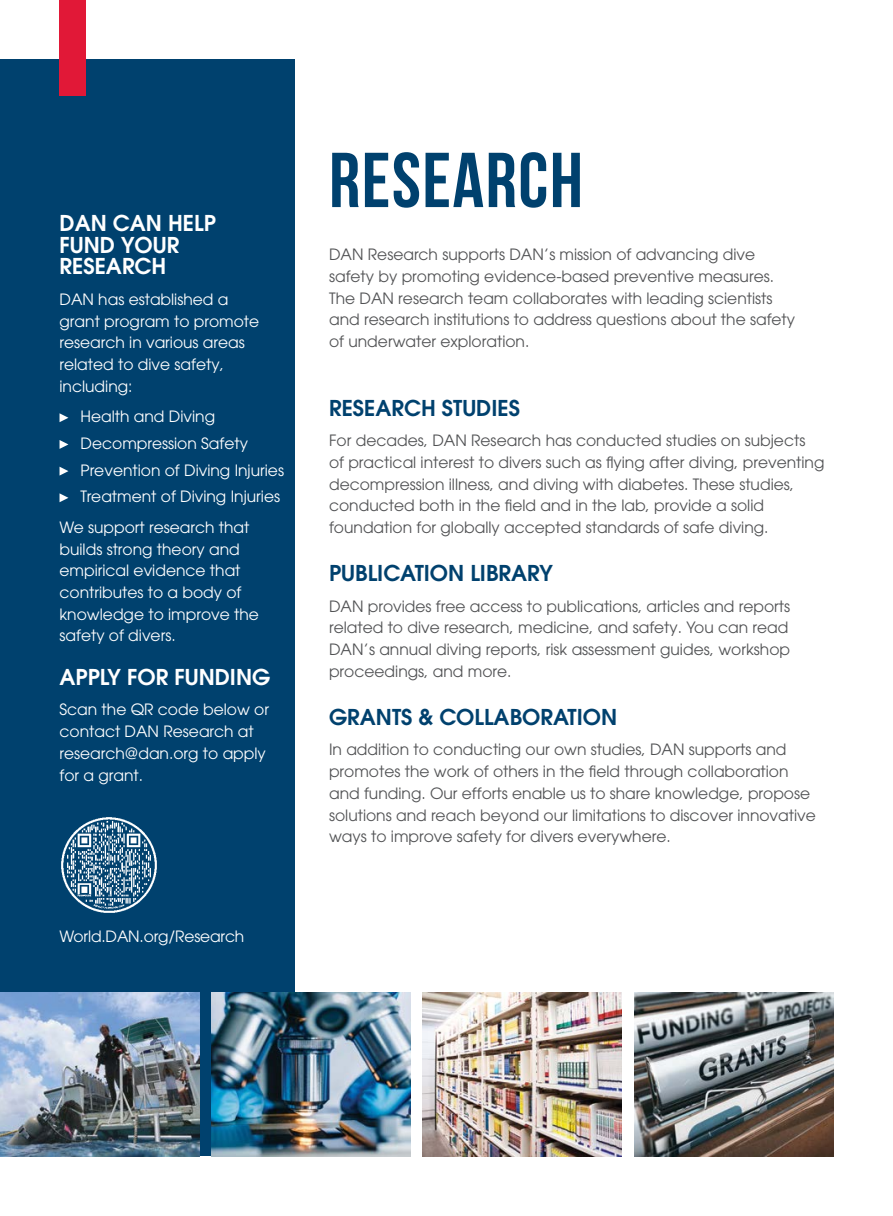
<style>
.page{position:relative;width:893px;height:1216px;background:#fff}
.page>*{position:absolute;margin:0;border:0;box-sizing:border-box;transform-origin:0 0}
.t1{font:700 77.52px "Bebas Neue";color:#00416e}
.t2{font:600 21.7px "Avant Garde";color:#00416e}
.t3{font:600 21.7px/21.7px "Avant Garde";color:#fff}
.t4{font:15.58px/21.7px "Avant Garde";color:#515254}
.t5{font:15.58px/21.7px "Avant Garde";color:#fff}
</style>
<div class="page">
<div style="left:0;top:60px;width:294px;height:1096px;background:#00416e"></div>
<img style="left:211px;top:992px;width:199px;height:164px">
<img style="left:423px;top:992px;width:199px;height:164px">
<img style="left:634px;top:992px;width:199px;height:164px">
<img style="left:0;top:992px;width:199px;height:164px">
<svg style="left:60px;top:413px;width:8px;height:9px"></svg>
<svg style="left:60px;top:440px;width:8px;height:9px"></svg>
<svg style="left:60px;top:467px;width:8px;height:8px"></svg>
<svg style="left:60px;top:493px;width:8px;height:9px"></svg>
<img style="left:61px;top:817px;width:96px;height:96px">
<div style="left:60px;top:0;width:26px;height:95px;background:#e11837"></div>
<h2 class="t3" style="left:60px;top:212px;width:158px">DAN CAN HELP<br>FUND YOUR<br>RESEARC</h2>
<h2 class="t3" style="left:152px;top:255px;width:16px">H</h2>
<p class="t5" style="left:60px;top:288px;width:201px">DAN has established a grant program to promote research in various areas related to dive safety, including:</p>
<p class="t5" style="left:81px;top:403px;width:205px;line-height:26.6px">Health and Diving<br>Decompression Safety<br>Prevention of Diving Injuries<br>Treatment of Diving Injuries</p>
<p class="t5" style="left:60px;top:516px;width:201px">We support research that builds strong theory and empirical evidence that contributes to a body of knowledge to improve the safety of divers.</p>
<h2 class="t3" style="left:60px;top:665px;width:212px">APPLY FOR FUNDING</h2>
<p class="t5" style="left:60px;top:698px;width:211px">Scan the QR code below or contact DAN Research at research@dan.org to apply for a grant.</p>
<p class="t5" style="left:60px;top:925px;width:186px">World.DAN.org/Research</p>
<h1 class="t1" style="left:329px;top:138px;width:32px">RESEARC</h1>
<h1 class="t1" style="left:550px;top:138px;width:35px">H</h1>
<p class="t4" style="left:329px;top:244px;width:468px">DAN Research supports DAN’s mission of advancing dive safety by promoting evidence-based preventive measures.<br>The DAN research team collaborates with leading scientists and research institutions to address questions about the safety of underwater exploration.</p>
<h2 class="t2" style="left:329px;top:393px;width:14px">RESEARC</h2>
<h2 class="t2" style="left:421px;top:393px;width:81px">H STUDIES</h2>
<p class="t4" style="left:329px;top:429px;width:497px">For decades, DAN Research has conducted studies on subjects<br>of practical interest to divers such as flying after diving, preventing decompression illness, and diving with diabetes. These studies, conducted both in the field and in the lab, provide a solid foundation for globally accepted standards of safe diving.</p>
<h2 class="t2" style="left:329px;top:559px;width:25px">PUBLICATIO</h2>
<h2 class="t2" style="left:448px;top:559px;width:35px">N LIBRAR</h2>
<h2 class="t2" style="left:539px;top:559px;width:15px">Y</h2>
<p class="t4" style="left:329px;top:595px;width:463px;text-align:justify">DAN provides free access to publications, articles and reports related to dive research, medicine, and safety. You can read DAN’s annual diving reports, risk assessment guides, workshop proceedings, and more.</p>
<h2 class="t2" style="left:329px;top:702px;width:125px">GRANTS &amp; COLLABORATIO</h2>
<h2 class="t2" style="left:601px;top:702px;width:18px">N</h2>
<p class="t4" style="left:329px;top:739px;width:488px">In addition to conducting our own studies, DAN supports and promotes the work of others in the field through collaboration and funding. Our efforts enable us to share knowledge, propose solutions and reach beyond our limitations to discover innovative ways to improve safety for divers everywhere.</p>
</div>
